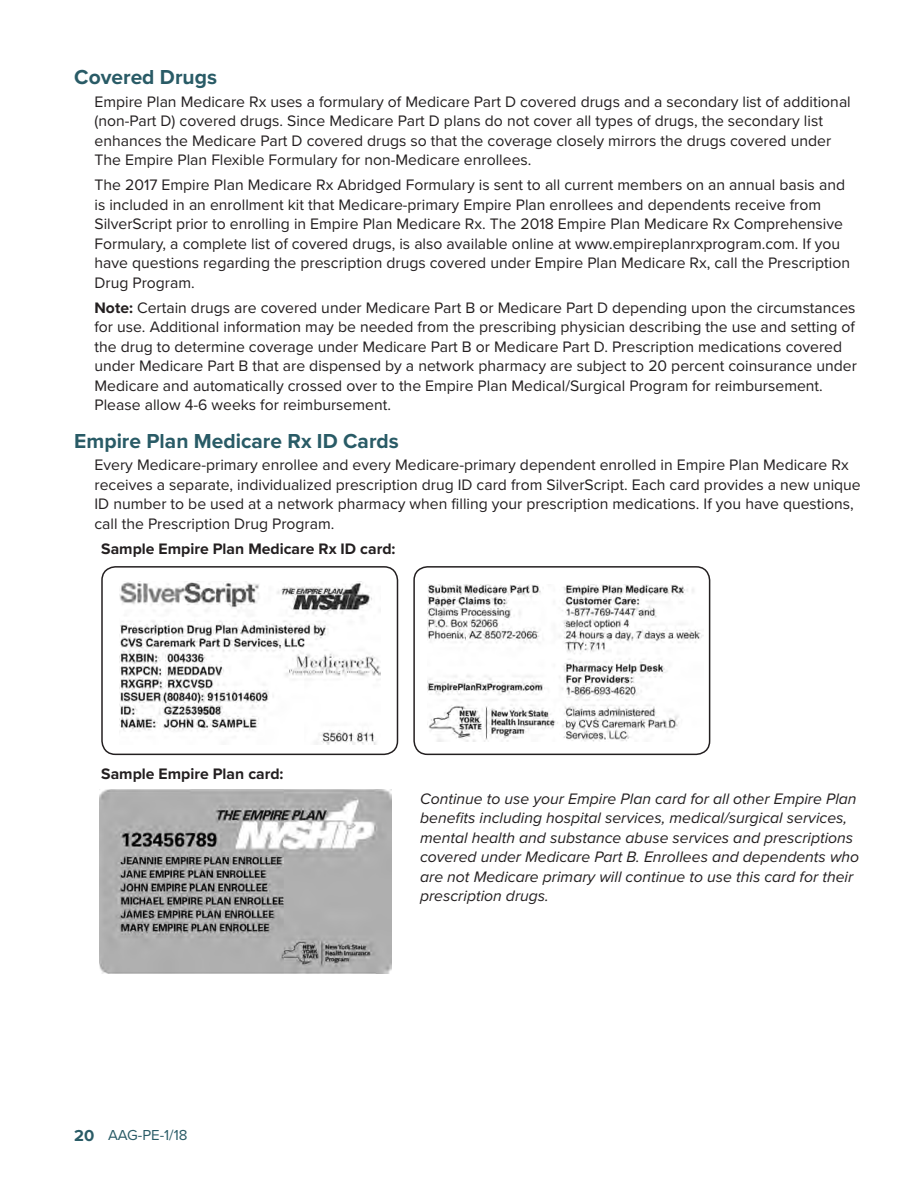
<style>
.page{position:relative;width:918px;height:1188px;background:#fff}
.page>*{position:absolute;margin:0;border:0;box-sizing:border-box;transform-origin:0 0}
._2018_AAG_Secondary{font:700 21px "Proxima Nova";color:#295b66}
._2018_AAG_body_10_5{font:15.75px/19.5px "Proxima Nova";color:#231f20}
._2018_AAG_body_10_5-2{font:italic 15.75px/19.5px "Proxima Nova";color:#231f20}
._2018_AAG_body_left{font:700 15.75px "Proxima Nova";color:#231f20}
.t1{font:15px "Proxima Nova";color:#295b66}
.s1{font-weight:700}
.s2{font-weight:700;font-size:16.5px}
</style>
<div class="page">
<img style="left:120px;top:581px;width:261px;height:164px">
<div style="left:101px;top:566px;width:297px;height:189px;border:2px solid #231f20;border-radius:14px"></div>
<img style="left:427px;top:584px;width:276px;height:158px">
<div style="left:413px;top:566px;width:297px;height:189px;border:2px solid #231f20;border-radius:14px"></div>
<img style="left:100px;top:789px;width:292px;height:184px">
<p class="_2018_AAG_Secondary" style="left:74px;top:61px;width:144px">Covered Drugs</p>
<p class="_2018_AAG_body_10_5" style="left:94px;top:91px;width:758px">Empire Plan Medicare Rx uses a formulary of Medicare Part D covered drugs and a secondary list of additional (non-Part D) covered drugs. Since Medicare Part D plans do not cover all types of drugs, the secondary list enhances the Medicare Part D covered drugs so that the coverage closely mirrors the drugs covered under The Empire Plan Flexible Formulary for non-Medicare enrollees.</p>
<p class="_2018_AAG_body_10_5" style="left:94px;top:175px;width:757px">The 2017 Empire Plan Medicare Rx Abridged Formulary is sent to all current members on an annual basis and is included in an enrollment kit that Medicare-primary Empire Plan enrollees and dependents receive from SilverScript prior to enrolling in Empire Plan Medicare Rx. The 2018 Empire Plan Medicare Rx Comprehensive Formulary, a complete list of covered drugs, is also available online at www.empireplanrxprogram.com. If you have questions regarding the prescription drugs covered under Empire Plan Medicare Rx, call the Prescription Drug Program.</p>
<p class="_2018_AAG_body_10_5" style="left:94px;top:297px;width:764px"><span class="s1">Note:</span> Certain drugs are covered under Medicare Part B or Medicare Part D depending upon the circumstances for use. Additional information may be needed from the prescribing physician describing the use and setting of the drug to determine coverage under Medicare Part B or Medicare Part D. Prescription medications covered under Medicare Part B that are dispensed by a network pharmacy are subject to 20 percent coinsurance under Medicare and automatically crossed over to the Empire Plan Medical/Surgical Program for reimbursement.<br>Please allow 4-6 weeks for reimbursement.</p>
<p class="_2018_AAG_Secondary" style="left:74px;top:425px;width:326px">Empire Plan Medicare Rx ID Cards</p>
<p class="_2018_AAG_body_10_5" style="left:94px;top:455px;width:768px">Every Medicare-primary enrollee and every Medicare-primary dependent enrolled in Empire Plan Medicare Rx receives a separate, individualized prescription drug ID card from SilverScript. Each card provides a new unique ID number to be used at a network pharmacy when filling your prescription medications. If you have questions, call the Prescription Drug Program.</p>
<p class="_2018_AAG_body_left" style="left:101px;top:537px;width:296px">Sample Empire Plan Medicare Rx ID card:</p>
<p class="_2018_AAG_body_left" style="left:101px;top:762px;width:184px">Sample Empire Plan card:</p>
<p class="t1" style="left:74px;top:1124px;width:115px"><span class="s2">20</span> AAG-PE-1/18</p>
<p class="_2018_AAG_body_10_5-2" style="left:420px;top:788px;width:441px">Continue to use your Empire Plan card for all other Empire Plan benefits including hospital services, medical/surgical services, mental health and substance abuse services and prescriptions covered under Medicare Part B. Enrollees and dependents who are not Medicare primary will continue to use this card for their prescription drugs.</p>
</div>
